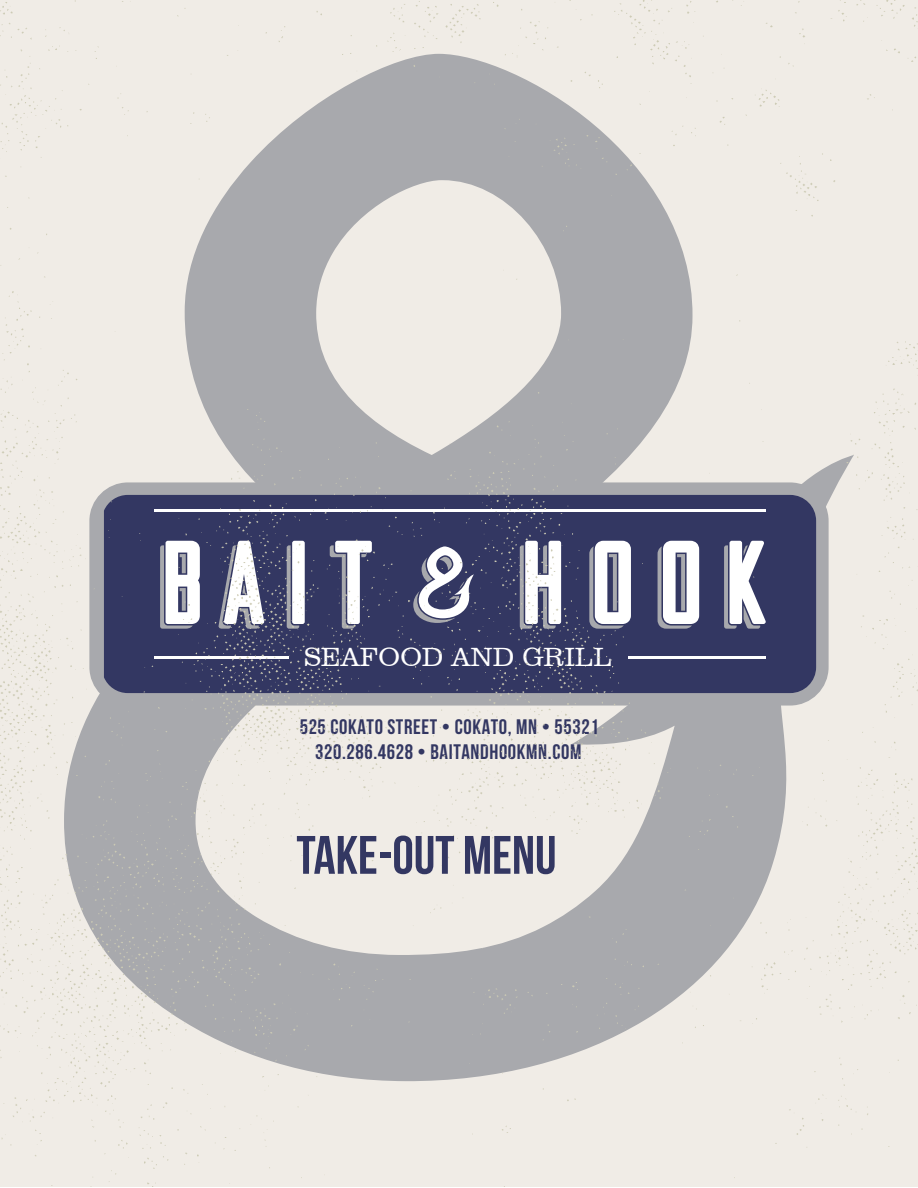
<style>
.page{position:relative;width:918px;height:1188px;background:#fff}
.page>*{position:absolute;margin:0;border:0;box-sizing:border-box;transform-origin:0 0}
.t1{font:54px "Bebas Neue";color:#333762}
.t2{font:300 27px "Clarendon BT";color:#fff}
.t3{font:21px/25.2px "Bebas Neue";letter-spacing:.03em;color:#333762;text-align:center}
</style>
<div class="page">
<img style="left:0;top:0;width:918px;height:1187px">
<p class="t2" style="left:304px;top:640px;width:309px">SEAFOOD AND GRILL</p>
<p class="t3" style="left:300px;top:714px;width:300px">525 COKATO STREET • COKATO, MN • 55321<br>320.286.4628 • BAITANDHOOKMN.COM</p>
<h1 class="t1" style="left:296px;top:826px;width:262px">TAKE-OUT MENU</h1>
</div>
